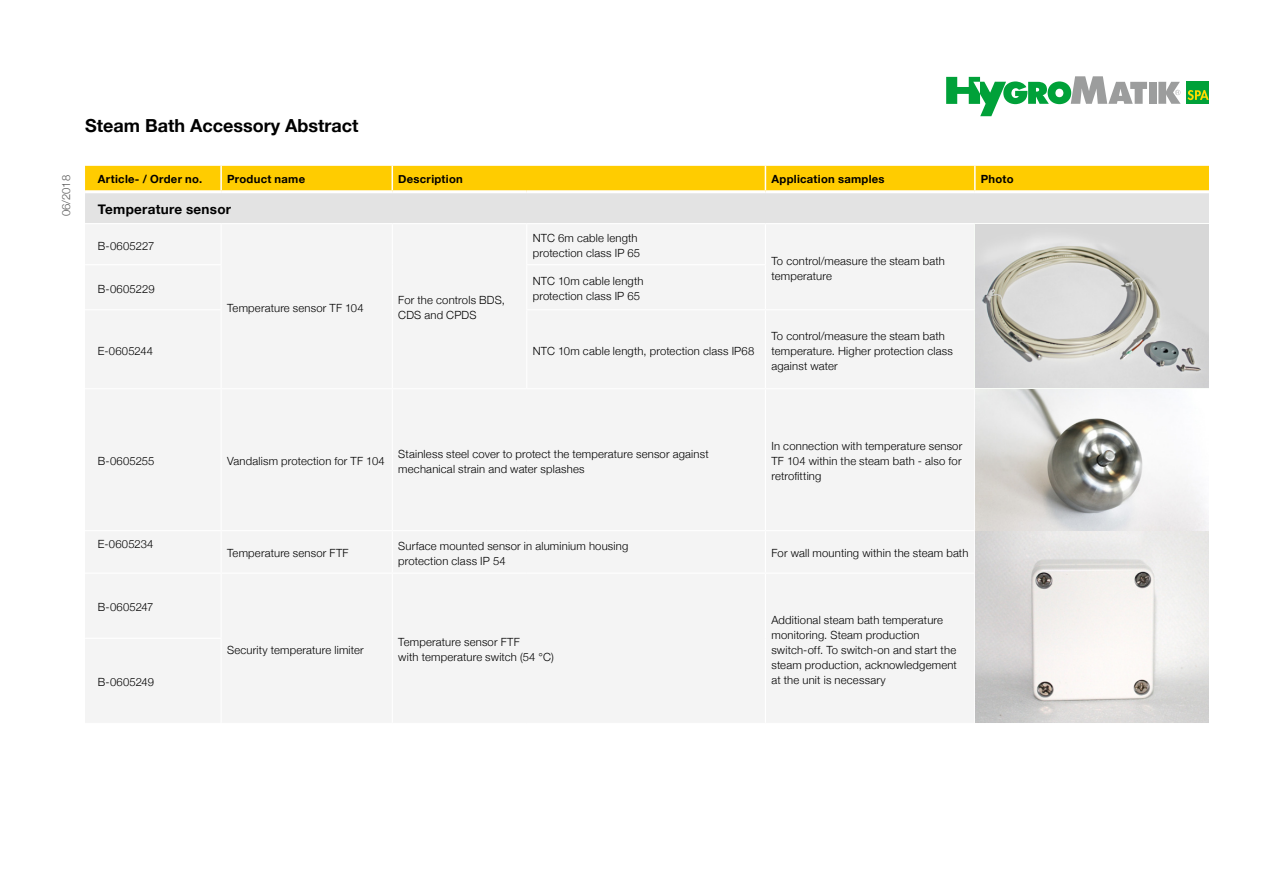
<style>
.page{position:relative;width:1263px;height:893px;background:#fff}
.page>*{position:absolute;margin:0;border:0;box-sizing:border-box;transform-origin:0 0}
.t1{font:700 18px "Helvetica Neue";color:#000}
.t2{font:700 13.5px "Helvetica Neue";letter-spacing:.02em;color:#000}
.t3{font:300 11.25px/15px "Helvetica Neue";letter-spacing:.015em;color:#000}
.t4{font:700 11.25px "Helvetica Neue";letter-spacing:.025em;color:#000}
.t5{font:300 11.25px "Helvetica Neue";color:#565656}
</style>
<div class="page">
<div style="left:1149px;top:82px;width:8px;height:22px;background:#9c9d9d"></div>
<svg style="left:1158px;top:82px;width:22px;height:22px"></svg>
<svg style="left:946px;top:76px;width:201px;height:40px"></svg>
<div style="left:1187px;top:82px;width:22px;height:22px;background:#00a139"></div>
<svg style="left:1187px;top:90px;width:22px;height:10px"></svg>
<div style="left:85px;top:193px;width:1124px;height:30px;background:#e3e3e3"></div>
<div style="left:85px;top:225px;width:889px;height:497px;background:#f4f4f4"></div>
<div style="left:85px;top:166px;width:1124px;height:24px;background:#fc0"></div>
<hr style="left:974px;top:166px;width:2px;height:24px;background:#fff">
<hr style="left:221px;top:224px;width:1px;height:40px;background:#fff">
<hr style="left:392px;top:224px;width:1px;height:41px;background:#fff">
<hr style="left:526px;top:224px;width:1px;height:40px;background:#fff">
<hr style="left:765px;top:224px;width:1px;height:40px;background:#fff">
<hr style="left:85px;top:264px;width:137px;height:1px;background:#fff">
<hr style="left:221px;top:265px;width:1px;height:44px;background:#fff">
<hr style="left:392px;top:265px;width:1px;height:45px;background:#fff">
<hr style="left:526px;top:264px;width:240px;height:1px;background:#fff">
<hr style="left:526px;top:265px;width:1px;height:44px;background:#fff">
<hr style="left:765px;top:265px;width:1px;height:44px;background:#fff">
<hr style="left:85px;top:309px;width:137px;height:1px;background:#fff">
<hr style="left:221px;top:310px;width:1px;height:78px;background:#fff">
<hr style="left:392px;top:310px;width:1px;height:78px;background:#fff">
<hr style="left:526px;top:309px;width:239px;height:1px;background:#fff">
<hr style="left:526px;top:310px;width:1px;height:78px;background:#fff">
<hr style="left:765px;top:309px;width:210px;height:1px;background:#fff">
<hr style="left:765px;top:310px;width:1px;height:78px;background:#fff">
<hr style="left:85px;top:388px;width:136px;height:1px;background:#fff">
<hr style="left:221px;top:388px;width:171px;height:1px;background:#fff">
<hr style="left:221px;top:389px;width:1px;height:141px;background:#fff">
<hr style="left:392px;top:388px;width:135px;height:1px;background:#fff">
<hr style="left:392px;top:389px;width:1px;height:141px;background:#fff">
<hr style="left:527px;top:388px;width:238px;height:1px;background:#fff">
<hr style="left:765px;top:388px;width:210px;height:1px;background:#fff">
<hr style="left:765px;top:389px;width:1px;height:141px;background:#fff">
<hr style="left:85px;top:530px;width:136px;height:1px;background:#fff">
<hr style="left:221px;top:530px;width:171px;height:1px;background:#fff">
<hr style="left:221px;top:531px;width:1px;height:42px;background:#fff">
<hr style="left:392px;top:530px;width:135px;height:1px;background:#fff">
<hr style="left:392px;top:531px;width:1px;height:42px;background:#fff">
<hr style="left:527px;top:530px;width:238px;height:1px;background:#fff">
<hr style="left:765px;top:530px;width:210px;height:1px;background:#fff">
<hr style="left:765px;top:531px;width:1px;height:42px;background:#fff">
<hr style="left:85px;top:573px;width:136px;height:1px;background:#fff">
<hr style="left:221px;top:573px;width:171px;height:1px;background:#fff">
<hr style="left:221px;top:574px;width:1px;height:64px;background:#fff">
<hr style="left:392px;top:573px;width:135px;height:1px;background:#fff">
<hr style="left:392px;top:574px;width:1px;height:64px;background:#fff">
<hr style="left:527px;top:573px;width:238px;height:1px;background:#fff">
<hr style="left:765px;top:573px;width:210px;height:1px;background:#fff">
<hr style="left:765px;top:574px;width:1px;height:64px;background:#fff">
<hr style="left:85px;top:638px;width:137px;height:1px;background:#fff">
<hr style="left:221px;top:639px;width:1px;height:84px;background:#fff">
<hr style="left:392px;top:638px;width:1px;height:85px;background:#fff">
<hr style="left:765px;top:638px;width:1px;height:85px;background:#fff">
<img style="left:975px;top:224px;width:233px;height:163px">
<img style="left:975px;top:389px;width:234px;height:334px">
<h1 class="t1" style="left:85px;top:115px;width:275px">Steam Bath Accessory Abstract</h1>
<p class="t5" style="left:59px;top:216px;width:43px;rotate:-90deg">06/2018</p>
<p class="t4" style="left:98px;top:172px;width:106px">Article- / Order no.</p>
<p class="t4" style="left:227px;top:172px;width:80px">Product name</p>
<p class="t4" style="left:398px;top:172px;width:66px">Description</p>
<p class="t4" style="left:771px;top:172px;width:115px">Application samples</p>
<p class="t4" style="left:981px;top:172px;width:34px">Photo</p>
<p class="t2" style="left:98px;top:201px;width:135px">Temperature sensor</p>
<p class="t3" style="left:98px;top:238px;width:58px">B-0605227</p>
<p class="t3" style="left:533px;top:230px;width:109px">NTC 6m cable length protection class IP 65</p>
<p class="t3" style="left:771px;top:253px;width:175px">To control/measure the steam bath temperature</p>
<p class="t3" style="left:98px;top:281px;width:58px">B-0605229</p>
<p class="t3" style="left:533px;top:273px;width:112px">NTC 10m cable length protection class IP 65</p>
<p class="t3" style="left:227px;top:300px;width:138px">Temperature sensor TF 104</p>
<p class="t3" style="left:398px;top:292px;width:108px">For the controls BDS,<br>CDS and CPDS</p>
<p class="t3" style="left:98px;top:343px;width:57px">E-0605244</p>
<p class="t3" style="left:533px;top:343px;width:223px">NTC 10m cable length, protection class IP68</p>
<p class="t3" style="left:771px;top:328px;width:183px">To control/measure the steam bath temperature. Higher protection class against water</p>
<p class="t3" style="left:98px;top:453px;width:58px">B-0605255</p>
<p class="t3" style="left:227px;top:453px;width:159px">Vandalism protection for TF 104</p>
<p class="t3" style="left:398px;top:446px;width:312px">Stainless steel cover to protect the temperature sensor against mechanical strain and water splashes</p>
<p class="t3" style="left:771px;top:438px;width:192px;text-align:justify">In connection with temperature sensor TF 104 within the steam bath - also for retrofitting</p>
<p class="t3" style="left:98px;top:536px;width:57px">E-0605234</p>
<p class="t3" style="left:98px;top:599px;width:57px">B-0605247</p>
<p class="t3" style="left:227px;top:546px;width:123px">Temperature sensor FTF</p>
<p class="t3" style="left:398px;top:538px;width:231px">Surface mounted sensor in aluminium housing protection class IP 54</p>
<p class="t3" style="left:771px;top:546px;width:198px">For wall mounting within the steam bath</p>
<p class="t3" style="left:227px;top:642px;width:138px">Security temperature limiter</p>
<p class="t3" style="left:398px;top:634px;width:157px">Temperature sensor FTF<br>with temperature switch (54 °C)</p>
<p class="t3" style="left:771px;top:612px;width:187px">Additional steam bath temperature monitoring. Steam production switch-off. To switch-on and start the steam production, acknowledgement</p>
<p class="t3" style="left:98px;top:674px;width:58px">B-0605249</p>
<p class="t3" style="left:771px;top:672px;width:116px">at the unit is necessary</p>
</div>
